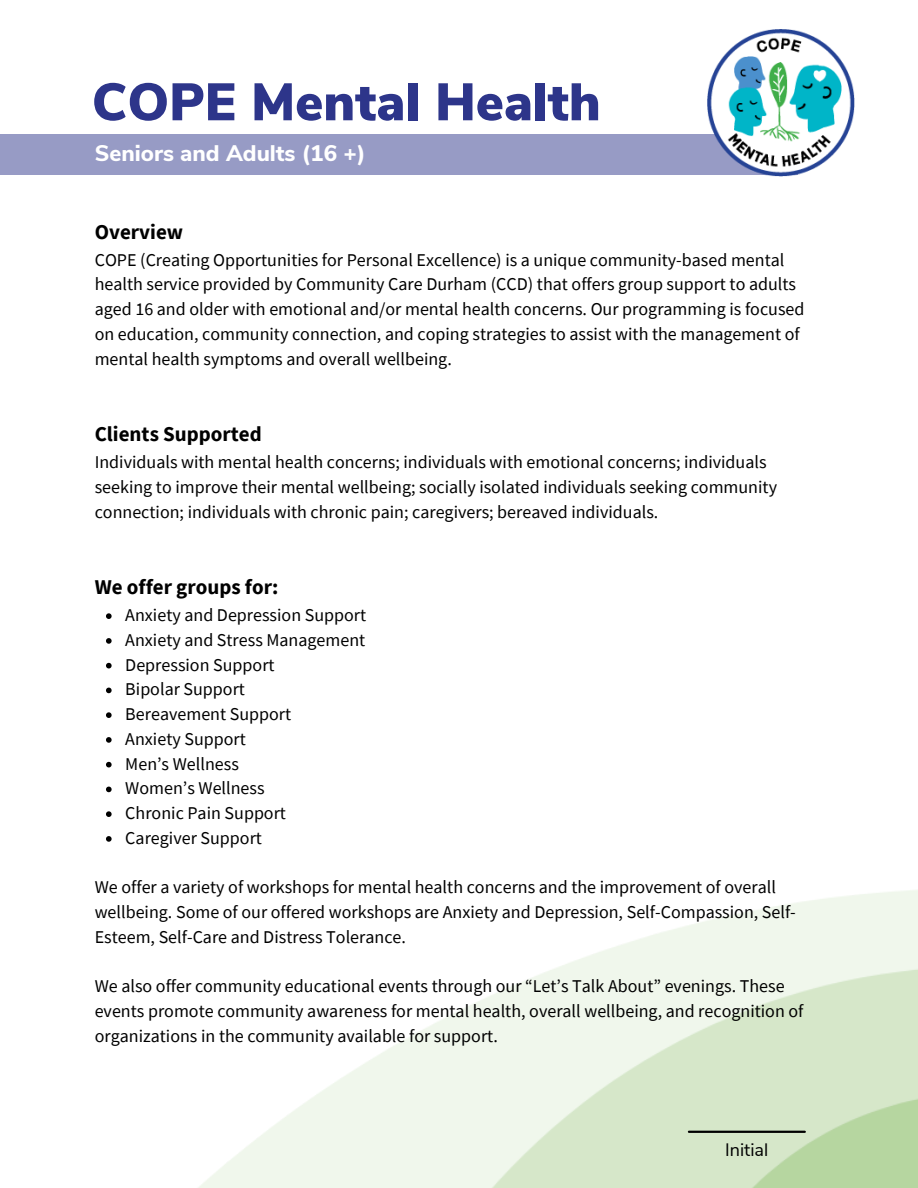
<style>
.page{position:relative;width:918px;height:1188px;background:#fff}
.page>*{position:absolute;margin:0;border:0;box-sizing:border-box;transform-origin:0 0}
.t1{font:900 52.5px "Nunito Sans";color:#2d358a}
.t2{font:800 22.5px "Nunito Sans";color:#fff}
.t3{font:700 21px "Source Sans Pro";color:#000}
.t4{font:18px/24.8px "Source Sans Pro";color:#000}
.t5{font:18px "Nunito Sans";color:#000}
</style>
<div class="page">
<img style="left:198px;top:890px;width:720px;height:298px">
<svg style="left:106px;top:613px;width:6px;height:6px"></svg>
<svg style="left:106px;top:638px;width:6px;height:6px"></svg>
<svg style="left:106px;top:663px;width:6px;height:5px"></svg>
<svg style="left:106px;top:688px;width:6px;height:5px"></svg>
<svg style="left:106px;top:712px;width:6px;height:6px"></svg>
<svg style="left:106px;top:737px;width:6px;height:6px"></svg>
<svg style="left:106px;top:762px;width:6px;height:5px"></svg>
<svg style="left:106px;top:787px;width:6px;height:5px"></svg>
<svg style="left:106px;top:811px;width:6px;height:6px"></svg>
<svg style="left:106px;top:836px;width:6px;height:6px"></svg>
<div style="left:0;top:134px;width:798px;height:40px;background:#979bc5"></div>
<img style="left:695px;top:29px;width:160px;height:148px">
<hr style="left:689px;top:1131px;width:116px;height:2px;background:#000">
<h1 class="t1" style="left:92px;top:67px;width:510px">COPE Mental Health</h1>
<h2 class="t2" style="left:95px;top:138px;width:272px">Seniors and Adults (16 +)</h2>
<p class="t3" style="left:95px;top:218px;width:90px">Overview</p>
<p class="t4" style="left:95px;top:247px;width:711px">COPE (Creating Opportunities for Personal Excellence) is a unique community-based mental health service provided by Community Care Durham (CCD) that offers group support to adults aged 16 and older with emotional and/or mental health concerns. Our programming is focused on education, community connection, and coping strategies to assist with the management of mental health symptoms and overall wellbeing.</p>
<p class="t3" style="left:95px;top:421px;width:169px">Clients Supported</p>
<p class="t4" style="left:95px;top:449px;width:684px">Individuals with mental health concerns; individuals with emotional concerns; individuals seeking to improve their mental wellbeing; socially isolated individuals seeking community connection; individuals with chronic pain; caregivers; bereaved individuals.</p>
<p class="t3" style="left:95px;top:574px;width:185px">We offer groups for:</p>
<p class="t4" style="left:125px;top:602px;width:242px">Anxiety and Depression Support</p>
<p class="t4" style="left:125px;top:627px;width:242px">Anxiety and Stress Management</p>
<p class="t4" style="left:125px;top:652px;width:151px">Depression Support</p>
<p class="t4" style="left:125px;top:677px;width:121px">Bipolar Support</p>
<p class="t4" style="left:125px;top:701px;width:167px">Bereavement Support</p>
<p class="t4" style="left:125px;top:726px;width:122px">Anxiety Support</p>
<p class="t4" style="left:125px;top:751px;width:115px">Men’s Wellness</p>
<p class="t4" style="left:125px;top:776px;width:141px">Women’s Wellness</p>
<p class="t4" style="left:125px;top:800px;width:162px">Chronic Pain Support</p>
<p class="t4" style="left:125px;top:825px;width:138px">Caregiver Support</p>
<p class="t4" style="left:95px;top:875px;width:703px">We offer a variety of workshops for mental health concerns and the improvement of overall wellbeing. Some of our offered workshops are Anxiety and Depression, Self-Compassion, Self-<br>Esteem, Self-Care and Distress Tolerance.</p>
<p class="t4" style="left:95px;top:974px;width:710px">We also offer community educational events through our “Let’s Talk About” evenings. These events promote community awareness for mental health, overall wellbeing, and recognition of organizations in the community available for support.</p>
<p class="t5" style="left:725px;top:1138px;width:45px">Initial</p>
</div>
